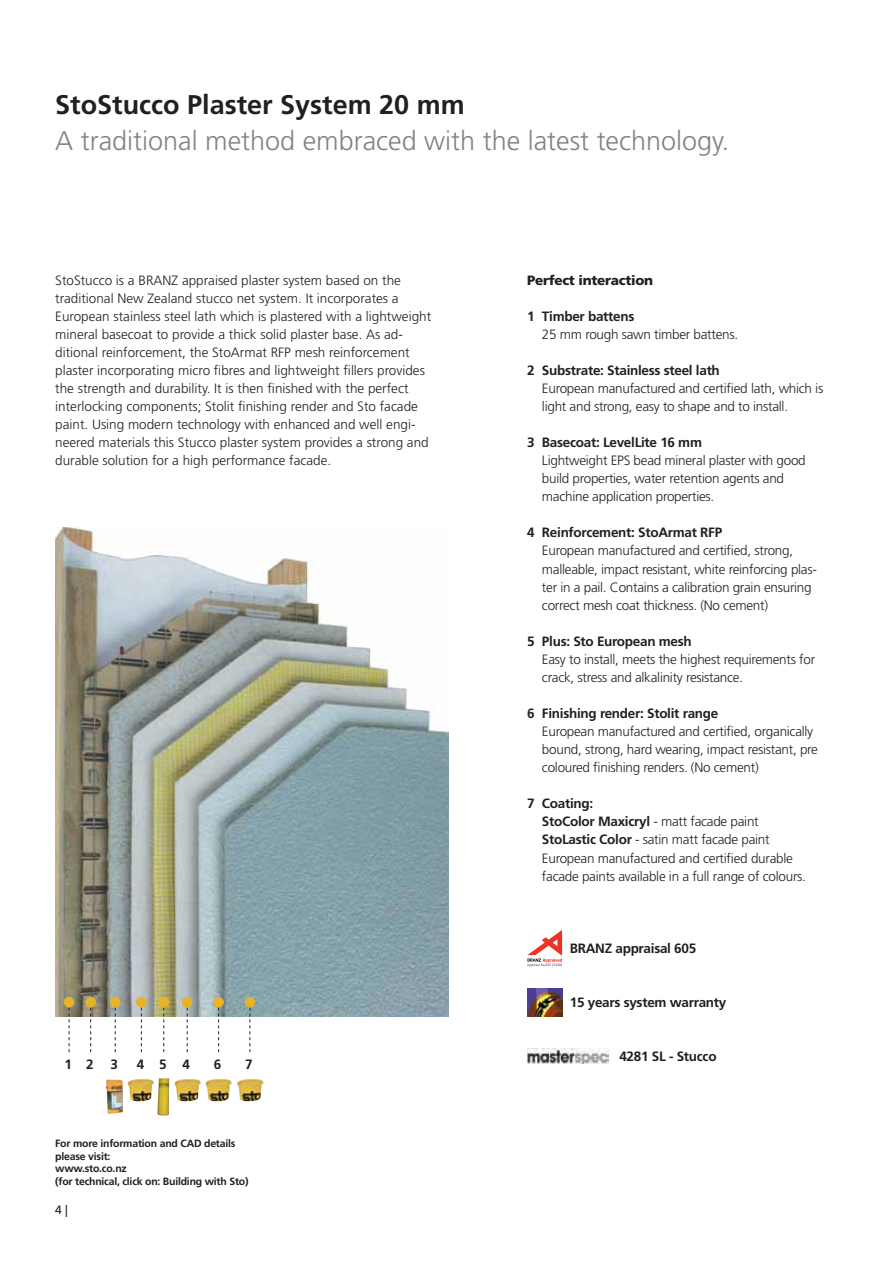
<style>
.page{position:relative;width:893px;height:1263px;background:#fff}
.page>*{position:absolute;margin:0;border:0;box-sizing:border-box;transform-origin:0 0}
.t1{font:300 27px "Sto Frutiger";color:#808285}
.t2{font:700 27px "Sto Frutiger";color:#231f20}
.t3{font:300 13.5px/18px "Sto Frutiger";letter-spacing:-.02em;color:#231f20}
.t4{font:300 13.5px/18px "Sto Frutiger";color:#231f20}
.t5{font:700 13.5px "Sto Frutiger";letter-spacing:-.02em;color:#231f20}
.t6{font:900 13.5px "Sto Frutiger";letter-spacing:-.02em;color:#231f20}
.t7{font:12px "Sto Frutiger";color:#231f20}
.t8{font:700 10.5px/12.6px "Sto Frutiger";letter-spacing:-.02em;color:#231f20}
.s1{font-weight:700}
</style>
<div class="page">
<img style="left:55px;top:527px;width:393px;height:489px">
<img style="left:106px;top:1079px;width:17px;height:35px">
<img style="left:236px;top:1079px;width:28px;height:22px">
<img style="left:205px;top:1079px;width:27px;height:22px">
<img style="left:174px;top:1079px;width:27px;height:22px">
<img style="left:157px;top:1078px;width:12px;height:38px">
<img style="left:127px;top:1079px;width:27px;height:22px">
<svg style="left:218px;top:1008px;width:1px;height:44px"></svg>
<div style="left:213px;top:997px;width:11px;height:11px;background:#e6b329;border-radius:50%"></div>
<svg style="left:187px;top:1008px;width:1px;height:44px"></svg>
<div style="left:182px;top:997px;width:10px;height:11px;background:#e6b329;border-radius:50%"></div>
<svg style="left:163px;top:1008px;width:1px;height:44px"></svg>
<div style="left:158px;top:997px;width:11px;height:11px;background:#e6b329;border-radius:50%"></div>
<svg style="left:141px;top:1008px;width:1px;height:44px"></svg>
<div style="left:136px;top:997px;width:11px;height:11px;background:#e6b329;border-radius:50%"></div>
<svg style="left:115px;top:1008px;width:1px;height:44px"></svg>
<div style="left:110px;top:997px;width:10px;height:11px;background:#e6b329;border-radius:50%"></div>
<svg style="left:249px;top:1008px;width:1px;height:44px"></svg>
<div style="left:245px;top:997px;width:10px;height:11px;background:#e6b329;border-radius:50%"></div>
<svg style="left:527px;top:930px;width:35px;height:37px"></svg>
<svg style="left:90px;top:1008px;width:1px;height:44px"></svg>
<div style="left:85px;top:997px;width:11px;height:11px;background:#e6b329;border-radius:50%"></div>
<svg style="left:69px;top:1008px;width:1px;height:44px"></svg>
<div style="left:64px;top:997px;width:10px;height:11px;background:#e6b329;border-radius:50%"></div>
<img style="left:527px;top:988px;width:35px;height:29px">
<img style="left:527px;top:1049px;width:81px;height:15px">
<h1 class="t2" style="left:55px;top:94px;width:411px">StoStucco Plaster System 20 mm</h1>
<h1 class="t1" style="left:55px;top:130px;width:675px">A traditional method embraced with the latest technology.</h1>
<p class="t4" style="left:55px;top:272px;width:377px">StoStucco is a BRANZ appraised plaster system based on the traditional New Zealand stucco net system. It incorporates a European stainless steel lath which is plastered with a lightweight mineral basecoat to provide a thick solid plaster base. As ad&shy;ditional reinforcement, the StoArmat RFP mesh reinforcement plaster incorporating micro fibres and lightweight fillers provides the strength and durability. It is then finished with the perfect interlocking components; Stolit finishing render and Sto facade paint. Using modern technology with enhanced and well engi&shy;neered materials this Stucco plaster system provides a strong and durable solution for a high performance facade.</p>
<p class="t6" style="left:527px;top:274px;width:127px">Perfect interaction</p>
<p class="t5" style="left:527px;top:311px;width:109px">1 Timber battens</p>
<p class="t3" style="left:542px;top:326px;width:198px">25 mm rough sawn timber battens.</p>
<p class="t5" style="left:527px;top:365px;width:194px">2 Substrate: Stainless steel lath</p>
<p class="t3" style="left:542px;top:380px;width:283px">European manufactured and certified lath, which is light and strong, easy to shape and to install.</p>
<p class="t5" style="left:527px;top:437px;width:176px">3 Basecoat: LevelLite 16 mm</p>
<p class="t3" style="left:542px;top:453px;width:265px">Lightweight EPS bead mineral plaster with good build properties, water retention agents and machine application properties.</p>
<p class="t5" style="left:527px;top:527px;width:197px">4 Reinforcement: StoArmat RFP</p>
<p class="t3" style="left:542px;top:543px;width:276px">European manufactured and certified, strong, malleable, impact resistant, white reinforcing plas&shy;ter in a pail. Contains a calibration grain ensuring correct mesh coat thickness. (No cement)</p>
<p class="t5" style="left:527px;top:636px;width:166px">5 Plus: Sto European mesh</p>
<p class="t3" style="left:542px;top:651px;width:275px">Easy to install, meets the highest requirements for crack, stress and alkalinity resistance.</p>
<p class="t5" style="left:527px;top:708px;width:193px">6 Finishing render: Stolit range</p>
<p class="t3" style="left:542px;top:723px;width:277px">European manufactured and certified, organically bound, strong, hard wearing, impact resistant, pre coloured finishing renders. (No cement)</p>
<p class="t3" style="left:542px;top:796px;width:265px;text-indent:-15px"><span class="s1">7 Coating:<br>StoColor Maxicryl</span> - matt facade paint <span class="s1">StoLastic Color</span> - satin matt facade paint European manufactured and certified durable facade paints available in a full range of colours.</p>
<p class="t5" style="left:570px;top:943px;width:128px">BRANZ appraisal 605</p>
<p class="t5" style="left:64px;top:1059px;width:31px">1 2</p>
<p class="t5" style="left:111px;top:1059px;width:9px">3</p>
<p class="t5" style="left:137px;top:1059px;width:55px">454</p>
<p class="t5" style="left:214px;top:1059px;width:9px">6</p>
<p class="t5" style="left:245px;top:1059px;width:9px">7</p>
<p class="t8" style="left:55px;top:1138px;width:195px">For more information and CAD details please visit:<br>www.sto.co.nz<br>(for technical, click on: Building with Sto)</p>
<p class="t7" style="left:55px;top:1205px;width:14px">4 |</p>
<p class="t5" style="left:570px;top:997px;width:158px">15 years system warranty</p>
<p class="t5" style="left:619px;top:1051px;width:99px">4281 SL - Stucco</p>
</div>
